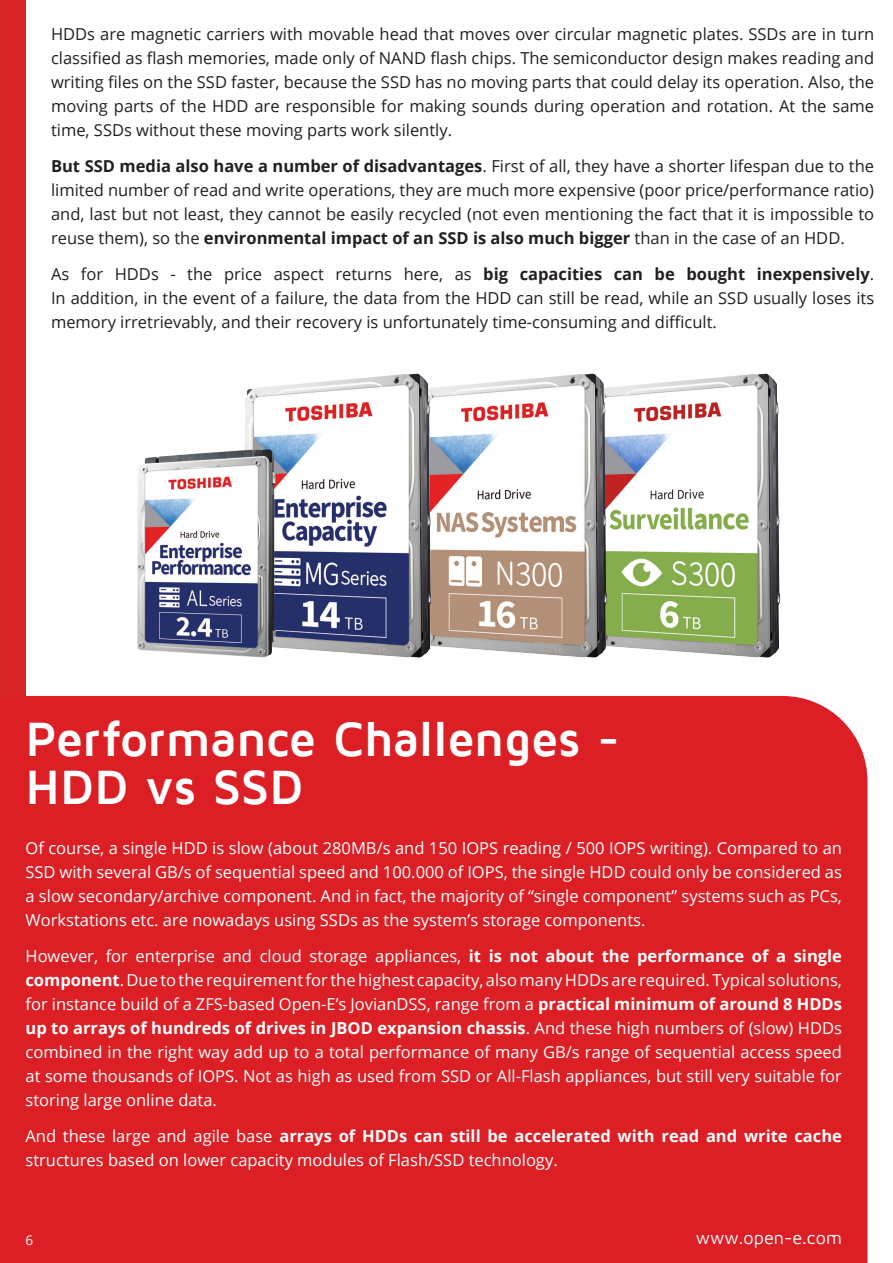
<style>
.page{position:relative;width:893px;height:1263px;background:#fff}
.page>*{position:absolute;margin:0;border:0;box-sizing:border-box;transform-origin:0 0}
.t1{font:700 49.5px/48px "Maven Pro";letter-spacing:-.01em;color:#fff}
.t2{font:18px "Maven Pro";color:#fff}
.t3{font:16.5px/24px "Open Sans";color:#fff;text-align:justify}
.t4{font:16.5px/24px "Open Sans";color:#231f20;text-align:justify}
.t5{font:13.5px "Open Sans";color:#fff}
.s1{font-weight:700}
</style>
<div class="page">
<div style="left:0;top:696px;width:867px;height:567px;background:#db1f25"></div>
<div style="left:0;top:0;width:26px;height:695px;background:#d92426"></div>
<img style="left:607px;top:373px;width:173px;height:285px">
<img style="left:431px;top:373px;width:176px;height:285px">
<img style="left:245px;top:373px;width:186px;height:285px">
<img style="left:137px;top:449px;width:139px;height:209px">
<p class="t4" style="left:51px;top:21px;width:825px">HDDs are magnetic carriers with movable head that moves over circular magnetic plates. SSDs are in turn classified as flash memories, made only of NAND flash chips. The semiconductor design makes reading and writing files on the SSD faster, because the SSD has no moving parts that could delay its operation. Also, the moving parts of the HDD are responsible for making sounds during operation and rotation. At the same time, SSDs without these moving parts work silently.</p>
<p class="t4" style="left:51px;top:153px;width:825px"><span class="s1">But SSD media also have a number of disadvantages</span>. First of all, they have a shorter lifespan due to the limited number of read and write operations, they are much more expensive (poor price/performance ratio) and, last but not least, they cannot be easily recycled (not even mentioning the fact that it is impossible to reuse them), so the <span class="s1">environmental impact of an SSD is also much bigger</span> than in the case of an HDD.</p>
<p class="t4" style="left:51px;top:261px;width:825px">As for HDDs - the price aspect returns here, as <span class="s1">big capacities can be bought inexpensively</span>.<br>In addition, in the event of a failure, the data from the HDD can still be read, while an SSD usually loses its memory irretrievably, and their recovery is unfortunately time-consuming and difficult.</p>
<h1 class="t1" style="left:26px;top:716px;width:596px">Performance Challenges -<br>HDD vs SSD</h1>
<p class="t3" style="left:26px;top:835px;width:818px">Of course, a single HDD is slow (about 280MB/s and 150 IOPS reading / 500 IOPS writing). Compared to an SSD with several GB/s of sequential speed and 100.000 of IOPS, the single HDD could only be considered as a slow secondary/archive component. And in fact, the majority of “single component” systems such as PCs, Workstations etc. are nowadays using SSDs as the system’s storage components.</p>
<p class="t3" style="left:26px;top:943px;width:818px">However, for enterprise and cloud storage appliances, <span class="s1">it is not about the performance of a single component</span>. Due to the requirement for the highest capacity, also many HDDs are required. Typical solutions, for instance build of a ZFS-based Open-E’s JovianDSS, range from a <span class="s1">practical minimum of around 8 HDDs up to arrays of hundreds of drives in JBOD expansion chassis</span>. And these high numbers of (slow) HDDs combined in the right way add up to a total performance of many GB/s range of sequential access speed at some thousands of IOPS. Not as high as used from SSD or All-Flash appliances, but still very suitable for storing large online data.</p>
<p class="t3" style="left:26px;top:1123px;width:818px">And these large and agile base <span class="s1">arrays of HDDs can still be accelerated with read and write cache </span>structures based on lower capacity modules of Flash/SSD technology.</p>
<p class="t5" style="left:26px;top:1231px;width:9px">6</p>
<p class="t2" style="left:696px;top:1226px;width:148px">www.open-e.com</p>
</div>
